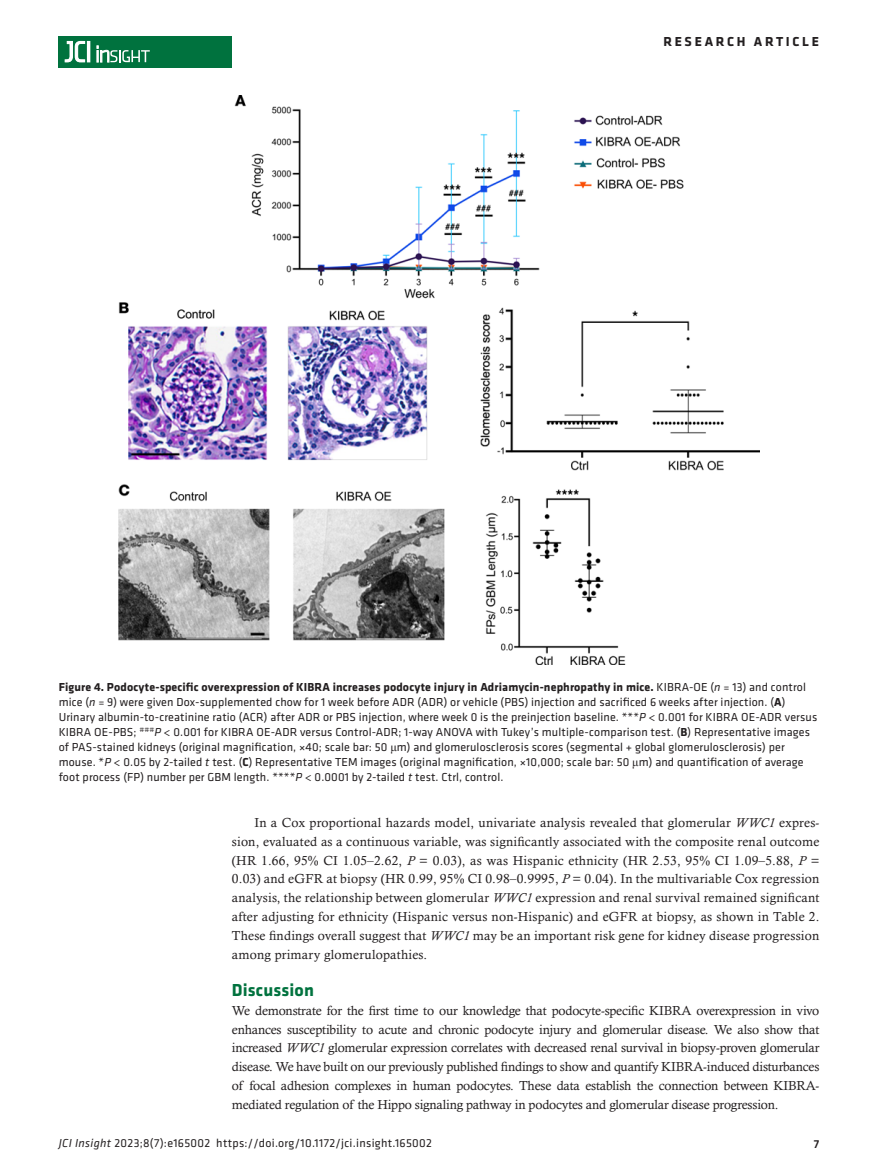
<style>
.page{position:relative;width:878px;height:1175px;background:#fff}
.page>*{position:absolute;margin:0;border:0;box-sizing:border-box;transform-origin:0 0}
.t1{font:700 18px "Klavika";letter-spacing:.01em;color:#00723e}
.t2{font:700 13.5px "Klavika Basic";letter-spacing:.2em;color:#231f20}
.t3{font:13.2px/18.8px "Calisto MT Std";letter-spacing:.015em;color:#231f20;text-align:justify}
.t4{font:12px/15px "Klavika Basic";letter-spacing:.01em;color:#231f20}
.t5{font:500 12px "Klavika Basic";color:#231f20}
.s1{font-weight:700}
.s2{font-style:italic}
.s3{font-family:"Times New Roman"}
</style>
<div class="page">
<div style="left:59px;top:36px;width:173px;height:31px;background:#00723e"></div>
<hr style="left:87px;top:41px;width:3px;height:21px;background:#fff">
<svg style="left:64px;top:41px;width:21px;height:22px"></svg>
<svg style="left:97px;top:46px;width:53px;height:16px"></svg>
<img style="left:119px;top:96px;width:640px;height:568px">
<p class="t2" style="left:663px;top:32px;width:157px">RESEARCH ARTICLE</p>
<p class="t4" style="left:59px;top:679px;width:760px"><span class="s1">Figure 4. Podocyte-specific overexpression of KIBRA increases podocyte injury in Adriamycin-nephropathy in mice.</span> KIBRA-OE (<span class="s2">n</span> = 13) and control mice (<span class="s2">n</span> = 9) were given Dox-supplemented chow for 1 week before ADR (ADR) or vehicle (PBS) injection and sacrificed 6 weeks after injection. (<span class="s1">A</span>)<br>Urinary albumin-to-creatinine ratio (ACR) after ADR or PBS injection, where week 0 is the preinjection baseline. ***<span class="s2">P</span> &lt; 0.001 for KIBRA OE-ADR versus KIBRA OE-PBS; <sup>###</sup><span class="s2">P</span> &lt; 0.001 for KIBRA OE-ADR versus Control-ADR; 1-way ANOVA with Tukey’s multiple-comparison test. (<span class="s1">B</span>) Representative images of PAS-stained kidneys (original magnification, ×40; scale bar: 50 <span class="s3">μ</span>m) and glomerulosclerosis scores (segmental + global glomerulosclerosis) per mouse. *<span class="s2">P</span> &lt; 0.05 by 2-tailed <span class="s2">t</span> test. (<span class="s1">C</span>) Representative TEM images (original magnification, ×10,000; scale bar: 50 <span class="s3">μ</span>m) and quantification of average foot process (FP) number per GBM length. ****<span class="s2">P</span> &lt; 0.0001 by 2-tailed <span class="s2">t</span> test. Ctrl, control.</p>
<p class="t3" style="left:232px;top:813px;width:589px;text-indent:23px">In a Cox proportional hazards model, univariate analysis revealed that glomerular <span class="s2">WWC1</span> expres&shy;sion, evaluated as a continuous variable, was significantly associated with the composite renal outcome (HR 1.66, 95% CI 1.05–2.62, <span class="s2">P</span> = 0.03), as was Hispanic ethnicity (HR 2.53, 95% CI 1.09–5.88, <span class="s2">P</span> = 0.03) and eGFR at biopsy (HR 0.99, 95% CI 0.98–0.9995, <span class="s2">P</span> = 0.04). In the multivariable Cox regression analysis, the relationship between glomerular <span class="s2">WWC1</span> expression and renal survival remained significant after adjusting for ethnicity (Hispanic versus non-Hispanic) and eGFR at biopsy, as shown in Table 2.<br>These findings overall suggest that <span class="s2">WWC1</span> may be an important risk gene for kidney disease progression among primary glomerulopathies.</p>
<h1 class="t1" style="left:232px;top:977px;width:84px">Discussion</h1>
<p class="t3" style="left:232px;top:1000px;width:589px">We demonstrate for the first time to our knowledge that podocyte-specific KIBRA overexpression in vivo enhances susceptibility to acute and chronic podocyte injury and glomerular disease. We also show that increased <span class="s2">WWC1</span> glomerular expression correlates with decreased renal survival in biopsy-proven glomerular disease. We have built on our previously published findings to show and quantify KIBRA-induced disturbances of focal adhesion complexes in human podocytes. These data establish the connection between KIBRA&shy;mediated regulation of the Hippo signaling pathway in podocytes and glomerular disease progression.</p>
<p class="t4" style="left:59px;top:1135px;width:374px"><span class="s2">JCI Insight</span> 2023;8(7):e165002 https://doi.org/10.1172/jci.insight.165002</p>
<p class="t5" style="left:813px;top:1135px;width:7px">7</p>
</div>
